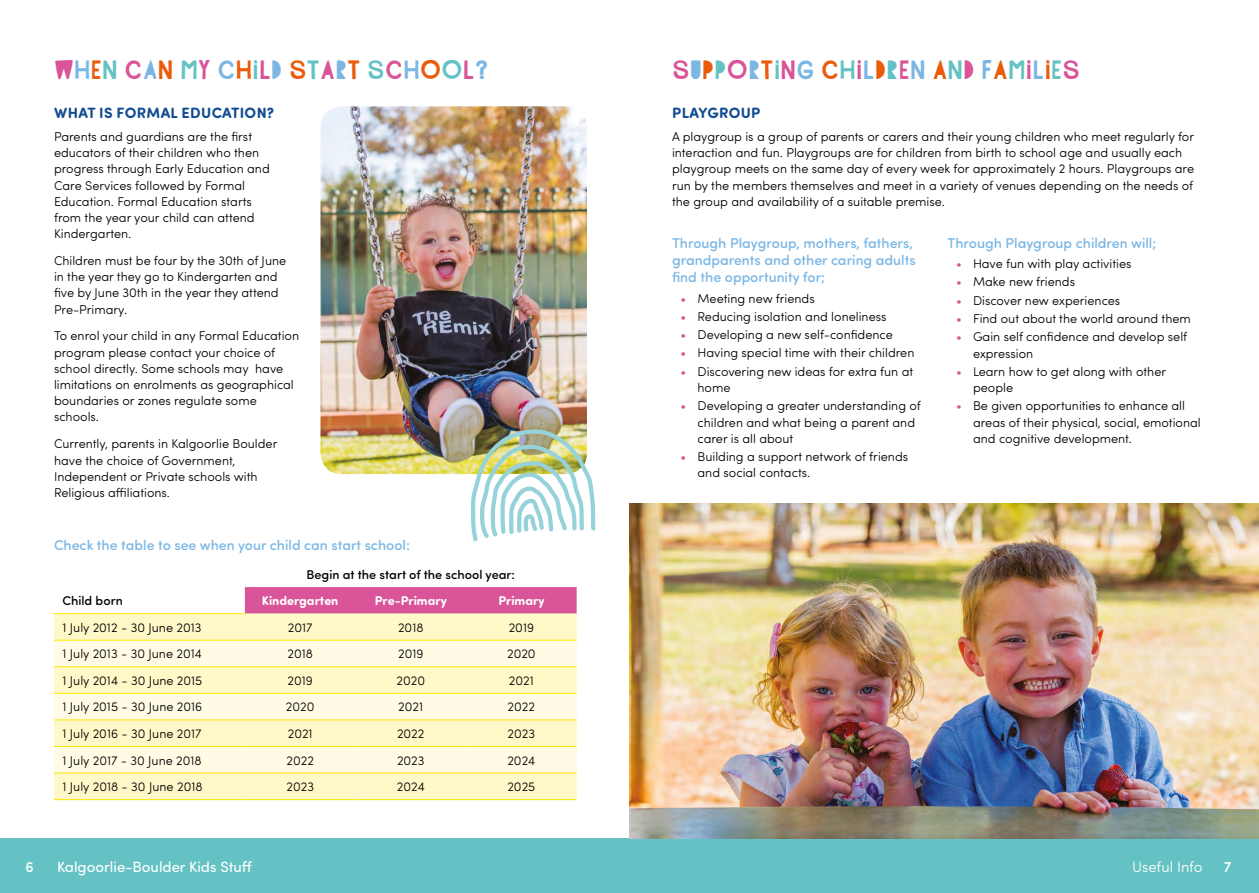
<style>
.page{position:relative;width:1259px;height:893px;background:#fff}
.page>*{position:absolute;margin:0;border:0;box-sizing:border-box;transform-origin:0 0}
.t1{font:33px "Highflier";color:#d95499}
.t2{font:700 15px "Sofia Pro Soft";letter-spacing:.02em;color:#134c91}
.t3{font:15px "Sofia Pro Soft";color:#fff}
.t4{font:300 15px "Sofia Pro Soft";color:#fff}
.t5{font:500 15px "Sofia Pro Soft";color:#fff}
.t6{font:500 14.25px/17.2px "Sofia Pro Soft";color:#7cb7e4}
.t7{font:300 12.75px/16.2px "Sofia Pro Soft";color:#000}
.t8{font:500 12.75px "Sofia Pro Soft";color:#000}
.t9{font:700 12.75px "Sofia Pro Soft";color:#fff}
.s1{color:#7cb7e4}
.s2{color:#ea5b0b}
.s3{color:#65c2c4}
.s4{color:#d95499}
</style>
<div class="page">
<div style="left:0;top:839px;width:629px;height:54px;background:#65c2c4"></div>
<div style="left:629px;top:839px;width:630px;height:54px;background:#65c2c4"></div>
<svg style="left:245px;top:587px;width:331px;height:27px;background:#d9589a"></svg>
<div style="left:54px;top:614px;width:522px;height:185px;background:#fff8c8"></div>
<svg style="left:54px;top:641px;width:522px;height:132px;background:#fef9d7"></svg>
<hr style="left:54px;top:613px;width:191px;height:1px;background:#fee700">
<hr style="left:54px;top:640px;width:191px;height:1px;background:#fee700">
<hr style="left:245px;top:640px;width:110px;height:1px;background:#fee700">
<hr style="left:355px;top:640px;width:111px;height:1px;background:#fee700">
<hr style="left:466px;top:640px;width:110px;height:1px;background:#fee700">
<hr style="left:54px;top:773px;width:191px;height:1px;background:#fee700">
<hr style="left:245px;top:773px;width:110px;height:1px;background:#fee700">
<hr style="left:355px;top:773px;width:111px;height:1px;background:#fee700">
<hr style="left:466px;top:773px;width:110px;height:1px;background:#fee700">
<hr style="left:54px;top:799px;width:191px;height:1px;background:#fee700">
<hr style="left:245px;top:799px;width:110px;height:1px;background:#fee700">
<hr style="left:355px;top:799px;width:111px;height:1px;background:#fee700">
<hr style="left:466px;top:799px;width:110px;height:1px;background:#fee700">
<hr style="left:54px;top:666px;width:191px;height:1px;background:#fee700">
<hr style="left:245px;top:666px;width:110px;height:1px;background:#fee700">
<hr style="left:355px;top:666px;width:111px;height:1px;background:#fee700">
<hr style="left:466px;top:666px;width:110px;height:1px;background:#fee700">
<hr style="left:54px;top:693px;width:191px;height:1px;background:#fee700">
<hr style="left:245px;top:693px;width:110px;height:1px;background:#fee700">
<hr style="left:355px;top:693px;width:111px;height:1px;background:#fee700">
<hr style="left:466px;top:693px;width:110px;height:1px;background:#fee700">
<hr style="left:54px;top:719px;width:191px;height:1px;background:#fee700">
<hr style="left:245px;top:719px;width:110px;height:1px;background:#fee700">
<hr style="left:355px;top:719px;width:111px;height:1px;background:#fee700">
<hr style="left:466px;top:719px;width:110px;height:1px;background:#fee700">
<hr style="left:54px;top:746px;width:191px;height:1px;background:#fee700">
<hr style="left:245px;top:746px;width:110px;height:1px;background:#fee700">
<hr style="left:355px;top:746px;width:111px;height:1px;background:#fee700">
<hr style="left:466px;top:746px;width:110px;height:1px;background:#fee700">
<img style="left:629px;top:504px;width:630px;height:335px">
<img style="left:320px;top:106px;width:267px;height:368px">
<img style="left:471px;top:429px;width:124px;height:112px">
<h1 class="t1" style="left:54px;top:54px;width:436px">W<span class="s1">H</span><span class="s2">E</span><span class="s3">N</span> C<span class="s1">A</span><span class="s2">N</span> <span class="s3">M</span>Y <span class="s1">C</span><span class="s2">H</span><span class="s3">I</span>L<span class="s1">D</span> <span class="s2">S</span><span class="s3">T</span>A<span class="s1">R</span><span class="s2">T</span> <span class="s3">S</span>C<span class="s1">H</span><span class="s2">O</span><span class="s3">O</span>L<span class="s1">?</span></h1>
<p class="t2" style="left:54px;top:102px;width:221px">WHAT IS FORMAL EDUCATION?</p>
<p class="t7" style="left:54px;top:128px;width:217px">Parents and guardians are the first educators of their children who then progress through Early Education and<br>Care Services followed by Formal<br>Education. Formal Education starts from the year your child can attend<br>Kindergarten.</p>
<p class="t7" style="left:54px;top:252px;width:234px">Children must be four by the 30th of June in the year they go to Kindergarten and five by June 30th in the year they attend<br>Pre-Primary.</p>
<p class="t7" style="left:54px;top:327px;width:247px">To enrol your child in any Formal Education program please contact your choice of school directly. Some schools may have limitations on enrolments as geographical boundaries or zones regulate some schools.</p>
<p class="t7" style="left:54px;top:435px;width:225px">Currently, parents in Kalgoorlie Boulder have the choice of Government, Independent or Private schools with Religious affiliations.</p>
<p class="t6" style="left:54px;top:536px;width:357px">Check the table to see when your child can start school:</p>
<p class="t8" style="left:63px;top:591px;width:62px">Child born</p>
<p class="t8" style="left:307px;top:565px;width:210px">Begin at the start of the school year:</p>
<p class="t9" style="left:262px;top:591px;width:78px">Kindergarten</p>
<p class="t9" style="left:375px;top:591px;width:73px">Pre-Primary</p>
<p class="t9" style="left:498px;top:591px;width:48px">Primary</p>
<p class="t7" style="left:62px;top:619px;width:140px">1 July 2012 - 30 June 2013</p>
<p class="t7" style="left:288px;top:619px;width:26px">2017</p>
<p class="t7" style="left:398px;top:619px;width:27px">2018</p>
<p class="t7" style="left:509px;top:619px;width:27px">2019</p>
<p class="t7" style="left:62px;top:645px;width:141px">1 July 2013 - 30 June 2014</p>
<p class="t7" style="left:287px;top:645px;width:27px">2018</p>
<p class="t7" style="left:398px;top:645px;width:27px">2019</p>
<p class="t7" style="left:507px;top:645px;width:30px">2020</p>
<p class="t7" style="left:62px;top:672px;width:141px">1 July 2014 - 30 June 2015</p>
<p class="t7" style="left:287px;top:672px;width:27px">2019</p>
<p class="t7" style="left:396px;top:672px;width:30px">2020</p>
<p class="t7" style="left:509px;top:672px;width:26px">2021</p>
<p class="t7" style="left:62px;top:698px;width:141px">1 July 2015 - 30 June 2016</p>
<p class="t7" style="left:286px;top:698px;width:30px">2020</p>
<p class="t7" style="left:398px;top:698px;width:26px">2021</p>
<p class="t7" style="left:507px;top:698px;width:29px">2022</p>
<p class="t7" style="left:63px;top:725px;width:141px">1 July 2016 - 30 June 2017</p>
<p class="t7" style="left:288px;top:725px;width:26px">2021</p>
<p class="t7" style="left:397px;top:725px;width:29px">2022</p>
<p class="t7" style="left:507px;top:725px;width:29px">2023</p>
<p class="t7" style="left:63px;top:751px;width:141px">1 July 2017 - 30 June 2018</p>
<p class="t7" style="left:286px;top:751px;width:29px">2022</p>
<p class="t7" style="left:397px;top:751px;width:29px">2023</p>
<p class="t7" style="left:507px;top:751px;width:30px">2024</p>
<p class="t7" style="left:63px;top:778px;width:142px">1 July 2018 - 30 June 2018</p>
<p class="t7" style="left:286px;top:778px;width:29px">2023</p>
<p class="t7" style="left:397px;top:778px;width:30px">2024</p>
<p class="t7" style="left:507px;top:778px;width:29px">2025</p>
<h1 class="t1" style="left:672px;top:54px;width:409px">S<span class="s1">U</span><span class="s2">P</span><span class="s3">P</span>O<span class="s1">R</span><span class="s2">T</span><span class="s3">I</span>N<span class="s1">G</span> <span class="s2">C</span><span class="s3">H</span>I<span class="s1">L</span><span class="s2">D</span><span class="s3">R</span>E<span class="s1">N</span> <span class="s2">A</span><span class="s3">N</span>D <span class="s1">F</span><span class="s2">A</span><span class="s3">M</span>I<span class="s1">L</span><span class="s2">I</span><span class="s3">E</span>S</h1>
<p class="t2" style="left:672px;top:102px;width:90px">PLAYGROUP</p>
<p class="t7" style="left:672px;top:128px;width:523px">A playgroup is a group of parents or carers and their young children who meet regularly for interaction and fun. Playgroups are for children from birth to school age and usually each playgroup meets on the same day of every week for approximately 2 hours. Playgroups are run by the members themselves and meet in a variety of venues depending on the needs of the group and availability of a suitable premise.</p>
<p class="t6" style="left:672px;top:233px;width:245px">Through Playgroup, mothers, fathers, grandparents and other caring adults find the opportunity for;</p>
<p class="t7" style="left:680px;top:289px;width:136px"><span class="s4">•</span> Meeting new friends</p>
<p class="t7" style="left:680px;top:308px;width:207px"><span class="s4">•</span> Reducing isolation and loneliness</p>
<p class="t7" style="left:680px;top:326px;width:214px"><span class="s4">•</span> Developing a new self-confidence</p>
<p class="t7" style="left:680px;top:344px;width:235px"><span class="s4">•</span> Having special time with their children</p>
<p class="t7" style="left:697px;top:363px;width:217px;text-indent:-17px"><span class="s4">•</span> Discovering new ideas for extra fun at home</p>
<p class="t7" style="left:697px;top:397px;width:225px;text-indent:-17px"><span class="s4">•</span> Developing a greater understanding of children and what being a parent and carer is all about</p>
<p class="t7" style="left:697px;top:448px;width:212px;text-indent:-17px"><span class="s4">•</span> Building a support network of friends and social contacts.</p>
<p class="t6" style="left:947px;top:233px;width:210px">Through Playgroup children will;</p>
<p class="t7" style="left:956px;top:255px;width:177px"><span class="s4">•</span> Have fun with play activities</p>
<p class="t7" style="left:956px;top:273px;width:121px"><span class="s4">•</span> Make new friends</p>
<p class="t7" style="left:956px;top:291px;width:166px"><span class="s4">•</span> Discover new experiences</p>
<p class="t7" style="left:956px;top:310px;width:236px"><span class="s4">•</span> Find out about the world around them</p>
<p class="t7" style="left:973px;top:328px;width:216px;text-indent:-17px"><span class="s4">•</span> Gain self confidence and develop self expression</p>
<p class="t7" style="left:973px;top:363px;width:195px;text-indent:-17px"><span class="s4">•</span> Learn how to get along with other people</p>
<p class="t7" style="left:973px;top:397px;width:229px;text-indent:-17px"><span class="s4">•</span> Be given opportunities to enhance all areas of their physical, social, emotional and cognitive development.</p>
<p class="t5" style="left:26px;top:855px;width:10px">6</p>
<p class="t3" style="left:57px;top:856px;width:197px">Kalgoorlie-Boulder Kids Stuff</p>
<p class="t4" style="left:1132px;top:856px;width:72px">Useful Info</p>
<p class="t5" style="left:1223px;top:855px;width:9px">7</p>
</div>
